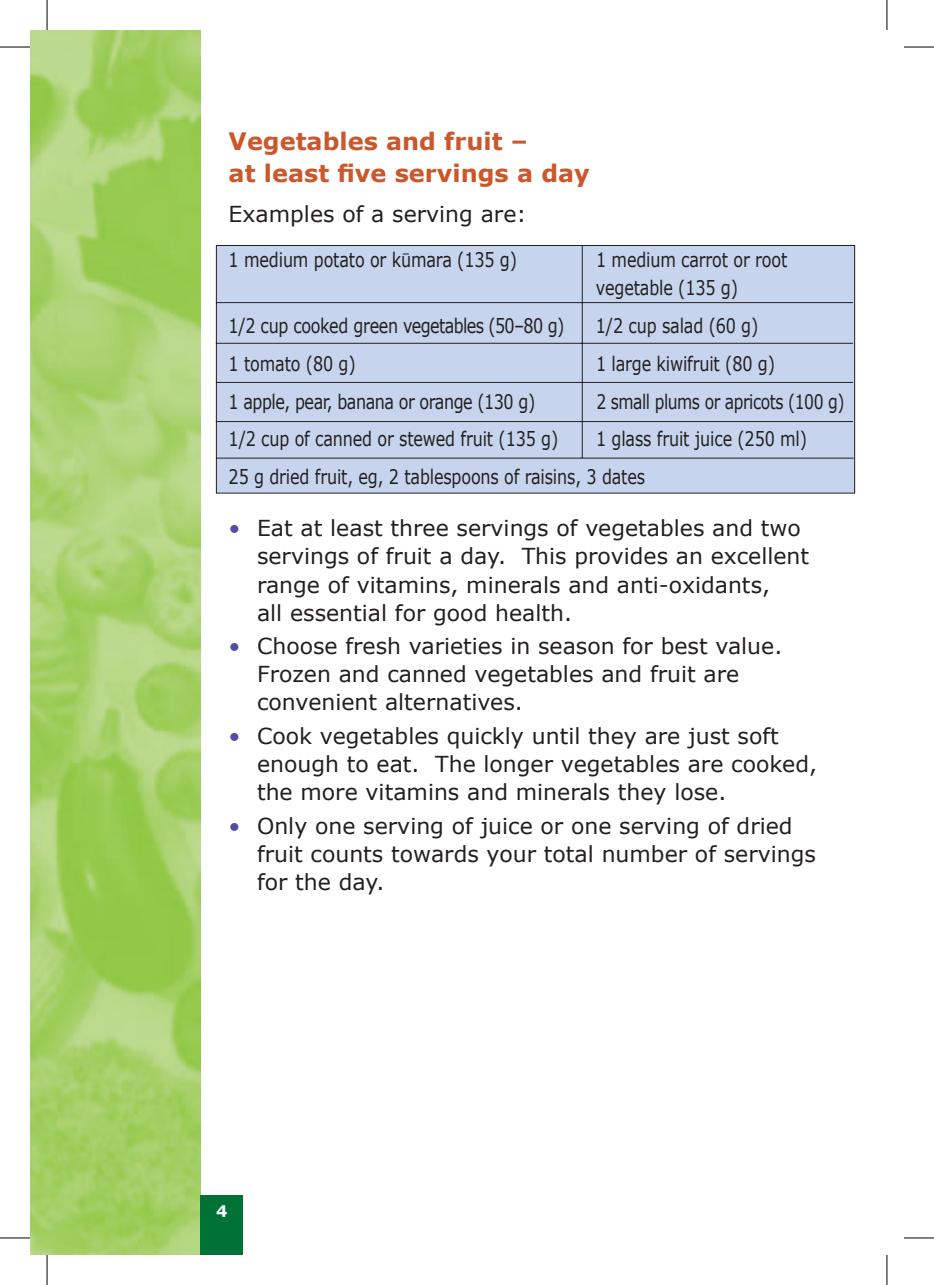
<style>
.page{position:relative;width:934px;height:1285px;background:#fff}
.page>*{position:absolute;margin:0;border:0;box-sizing:border-box;transform-origin:0 0}
.t1{font:700 24px/32px "Verdana";color:#cb572b}
.t2{font:22px/28px "Verdana";color:#231f20}
.t3{font:20px/28px "Verdana";letter-spacing:-.01em;color:#231f20;scale:.8 1}
.t4{font:20px "Verdana";letter-spacing:-.035em;color:#231f20;scale:.8 1}
.t5{font:20px "Verdana";letter-spacing:-.03em;color:#231f20;scale:.8 1}
.t6{font:20px "Verdana";letter-spacing:-.03em;color:#231f20;scale:.78 1}
.t7{font:700 16px "Verdana";color:#fff}
.s1{color:#504fa1}
</style>
<div class="page">
<img style="left:30px;top:30px;width:170px;height:1225px">
<div style="left:200px;top:1195px;width:43px;height:60px;background:#007236"></div>
<div style="left:215px;top:245px;width:640px;height:249px;background:#c6d5ed"></div>
<hr style="left:0;top:47px;width:30px;height:1px;background:#000">
<hr style="left:903px;top:47px;width:30px;height:1px;background:#000">
<hr style="left:0;top:1237px;width:30px;height:1px;background:#000">
<hr style="left:903px;top:1237px;width:30px;height:1px;background:#000">
<hr style="left:47px;top:0;width:1px;height:30px;background:#000">
<hr style="left:47px;top:1255px;width:1px;height:30px;background:#000">
<hr style="left:886px;top:0;width:1px;height:30px;background:#000">
<hr style="left:886px;top:1255px;width:1px;height:30px;background:#000">
<p class="t1" style="left:228px;top:125px;width:362px">Vegetables and fruit –<br>at least five servings a day</p>
<p class="t2" style="left:228px;top:199px;width:299px">Examples of a serving are:</p>
<p class="t3" style="left:228px;top:245px;width:362px">1 medium potato or kumara (135 g)</p>
<p class="t3" style="left:595px;top:245px;width:240px">1 medium carrot or root vegetable (135 g)</p>
<p class="t4" style="left:228px;top:312px;width:421px">1/2 cup cooked green vegetables (50–80 g)</p>
<p class="t3" style="left:595px;top:311px;width:204px">1/2 cup salad (60 g)</p>
<p class="t3" style="left:228px;top:349px;width:160px">1 tomato (80 g)</p>
<p class="t3" style="left:595px;top:349px;width:225px">1 large kiwifruit (80 g)</p>
<p class="t5" style="left:228px;top:388px;width:384px">1 apple, pear, banana or orange (130 g)</p>
<p class="t6" style="left:596px;top:388px;width:319px">2 small plums or apricots (100 g)</p>
<p class="t3" style="left:228px;top:424px;width:413px">1/2 cup of canned or stewed fruit (135 g)</p>
<p class="t3" style="left:228px;top:419px;width:724px;line-height:37.8px;text-indent:367px">1 glass fruit juice (250 ml)<br>25 g dried fruit, eg, 2 tablespoons of raisins, 3 dates</p>
<p class="t2" style="left:257px;top:514px;width:553px;text-indent:-28px"><span class="s1">•</span> Eat at least three servings of vegetables and two servings of fruit a day. This provides an excellent range of vitamins, minerals and anti-oxidants,<br>all essential for good health.</p>
<p class="t2" style="left:257px;top:631px;width:526px;text-indent:-28px"><span class="s1">•</span> Choose fresh varieties in season for best value.<br>Frozen and canned vegetables and fruit are convenient alternatives.</p>
<p class="t2" style="left:257px;top:721px;width:561px;text-indent:-28px"><span class="s1">•</span> Cook vegetables quickly until they are just soft enough to eat. The longer vegetables are cooked, the more vitamins and minerals they lose.</p>
<p class="t2" style="left:257px;top:811px;width:560px;text-indent:-28px"><span class="s1">•</span> Only one serving of juice or one serving of dried fruit counts towards your total number of servings for the day.</p>
<p class="t7" style="left:216px;top:1200px;width:13px">4</p>
</div>
